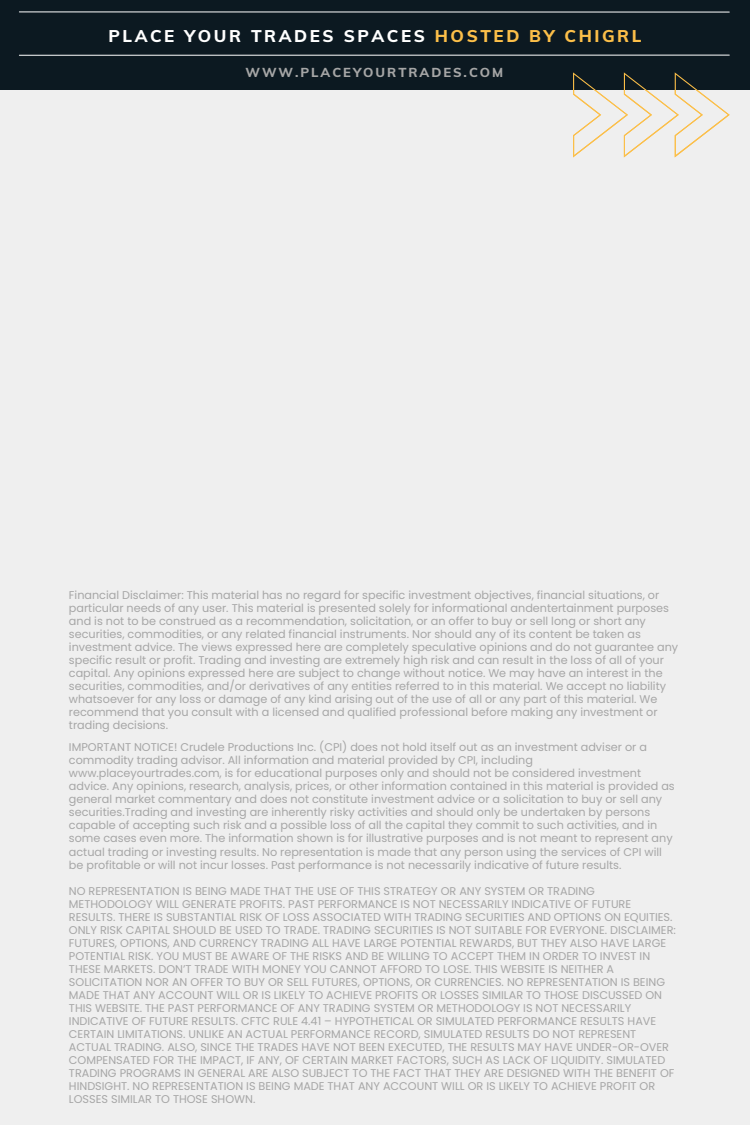
<style>
.page{position:relative;width:750px;height:1125px;background:#efefef}
.page>*{position:absolute;margin:0;border:0;box-sizing:border-box;transform-origin:0 0}
.t1{font:800 17px "Muli";letter-spacing:.15em;color:#fff}
.t2{font:800 13px "Muli";letter-spacing:.15em;color:#a6a6a6}
.t3{font:11.2px/13px "Poppins";color:#a6a6a6}
.s1{color:#fcbf49}
</style>
<div class="page">
<div style="left:0;top:0;width:750px;height:90px;background:#0c1921"></div>
<hr style="left:19px;top:12px;width:710px;height:1px;background:#fff">
<hr style="left:19px;top:55px;width:710px;height:1px;background:#fff">
<svg style="left:573px;top:72px;width:157px;height:85px"></svg>
<p class="t1" style="left:108px;top:25px;width:535px">PLACE YOUR TRADES SPACES <span class="s1">HOSTED BY CHIGRL</span></p>
<p class="t2" style="left:245px;top:64px;width:259px">WWW.PLACEYOURTRADES.COM</p>
<p class="t3" style="left:69px;top:588px;width:611px">Financial Disclaimer: This material has no regard for specific investment objectives, financial situations, or particular needs of any user. This material is presented solely for informational andentertainment purposes and is not to be construed as a recommendation, solicitation, or an offer to buy or sell long or short any securities, commodities, or any related financial instruments. Nor should any of its content be taken as investment advice. The views expressed here are completely speculative opinions and do not guarantee any specific result or profit. Trading and investing are extremely high risk and can result in the loss of all of your capital. Any opinions expressed here are subject to change without notice. We may have an interest in the securities, commodities, and/or derivatives of any entities referred to in this material. We accept no liability whatsoever for any loss or damage of any kind arising out of the use of all or any part of this material. We recommend that you consult with a licensed and qualified professional before making any investment or trading decisions.</p>
<p class="t3" style="left:69px;top:741px;width:607px">IMPORTANT NOTICE! Crudele Productions Inc. (CPI) does not hold itself out as an investment adviser or a commodity trading advisor. All information and material provided by CPI, including www.placeyourtrades.com, is for educational purposes only and should not be considered investment advice. Any opinions, research, analysis, prices, or other information contained in this material is provided as general market commentary and does not constitute investment advice or a solicitation to buy or sell any securities.Trading and investing are inherently risky activities and should only be undertaken by persons capable of accepting such risk and a possible loss of all the capital they commit to such activities, and in some cases even more. The information shown is for illustrative purposes and is not meant to represent any actual trading or investing results. No representation is made that any person using the services of CPI will be profitable or will not incur losses. Past performance is not necessarily indicative of future results.</p>
<p class="t3" style="left:69px;top:884px;width:608px">NO REPRESENTATION IS BEING MADE THAT THE USE OF THIS STRATEGY OR ANY SYSTEM OR TRADING METHODOLOGY WILL GENERATE PROFITS. PAST PERFORMANCE IS NOT NECESSARILY INDICATIVE OF FUTURE RESULTS. THERE IS SUBSTANTIAL RISK OF LOSS ASSOCIATED WITH TRADING SECURITIES AND OPTIONS ON EQUITIES.<br>ONLY RISK CAPITAL SHOULD BE USED TO TRADE. TRADING SECURITIES IS NOT SUITABLE FOR EVERYONE. DISCLAIMER:<br>FUTURES, OPTIONS, AND CURRENCY TRADING ALL HAVE LARGE POTENTIAL REWARDS, BUT THEY ALSO HAVE LARGE POTENTIAL RISK. YOU MUST BE AWARE OF THE RISKS AND BE WILLING TO ACCEPT THEM IN ORDER TO INVEST IN THESE MARKETS. DON’T TRADE WITH MONEY YOU CANNOT AFFORD TO LOSE. THIS WEBSITE IS NEITHER A SOLICITATION NOR AN OFFER TO BUY OR SELL FUTURES, OPTIONS, OR CURRENCIES. NO REPRESENTATION IS BEING MADE THAT ANY ACCOUNT WILL OR IS LIKELY TO ACHIEVE PROFITS OR LOSSES SIMILAR TO THOSE DISCUSSED ON THIS WEBSITE. THE PAST PERFORMANCE OF ANY TRADING SYSTEM OR METHODOLOGY IS NOT NECESSARILY INDICATIVE OF FUTURE RESULTS. CFTC RULE 4.41 – HYPOTHETICAL OR SIMULATED PERFORMANCE RESULTS HAVE CERTAIN LIMITATIONS. UNLIKE AN ACTUAL PERFORMANCE RECORD, SIMULATED RESULTS DO NOT REPRESENT ACTUAL TRADING. ALSO, SINCE THE TRADES HAVE NOT BEEN EXECUTED, THE RESULTS MAY HAVE UNDER-OR-OVER COMPENSATED FOR THE IMPACT, IF ANY, OF CERTAIN MARKET FACTORS, SUCH AS LACK OF LIQUIDITY. SIMULATED TRADING PROGRAMS IN GENERAL ARE ALSO SUBJECT TO THE FACT THAT THEY ARE DESIGNED WITH THE BENEFIT OF HINDSIGHT. NO REPRESENTATION IS BEING MADE THAT ANY ACCOUNT WILL OR IS LIKELY TO ACHIEVE PROFIT OR LOSSES SIMILAR TO THOSE SHOWN.</p>
</div>
